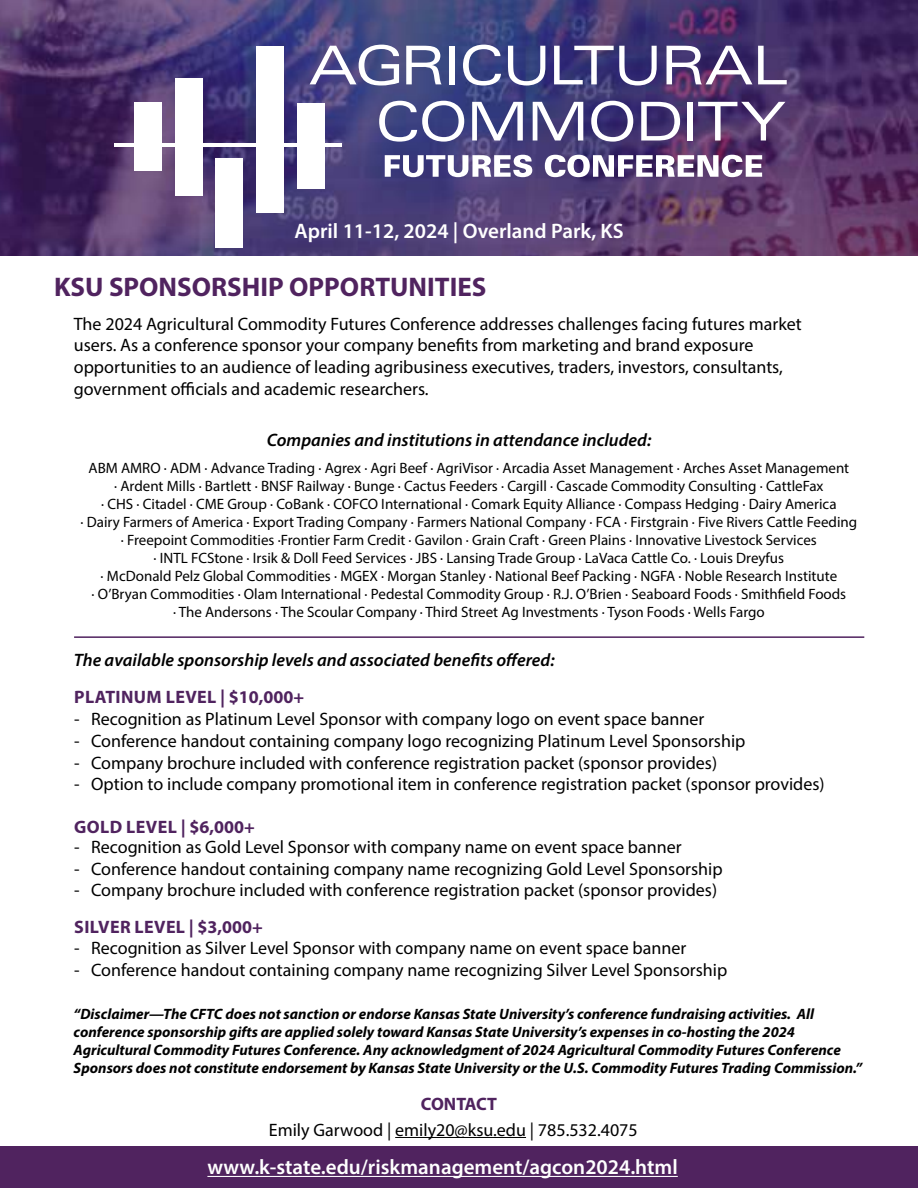
<style>
.page{position:relative;width:918px;height:1188px;background:#fff}
.page>*{position:absolute;margin:0;border:0;box-sizing:border-box;transform-origin:0 0}
.t1{font:700 27px "Myriad Pro";color:#50235f}
.t2{font:600 21px "Myriad Pro";color:#fff}
.t3{font:18px/21.6px "Myriad Pro";color:#000}
.t4{font:italic 600 18px "Myriad Pro";color:#000}
.t5{font:700 18px "Myriad Pro";color:#50235f}
.t6{font:15px/18px "Myriad Pro";color:#000;text-align:center}
.t7{font:italic 700 15px/18px "Myriad Pro";color:#000}
</style>
<div class="page">
<img style="left:0;top:0;width:918px;height:256px">
<div style="left:0;top:1147px;width:918px;height:41px;background:#50235f"></div>
<hr style="left:207px;top:1176px;width:471px;height:1px;background:#fff">
<hr style="left:395px;top:1137px;width:131px;height:1px;background:#000">
<hr style="left:74px;top:636px;width:790px;height:2px;background:#50235f">
<svg style="left:310px;top:45px;width:89px;height:41px"></svg>
<svg style="left:406px;top:46px;width:36px;height:38px"></svg>
<div style="left:450px;top:46px;width:5px;height:38px;background:#fff"></div>
<svg style="left:463px;top:45px;width:38px;height:41px"></svg>
<svg style="left:508px;top:46px;width:37px;height:40px"></svg>
<svg style="left:554px;top:46px;width:103px;height:40px"></svg>
<svg style="left:667px;top:46px;width:85px;height:38px"></svg>
<svg style="left:758px;top:46px;width:29px;height:38px"></svg>
<svg style="left:379px;top:101px;width:85px;height:41px"></svg>
<svg style="left:472px;top:102px;width:51px;height:39px"></svg>
<svg style="left:533px;top:102px;width:50px;height:39px"></svg>
<svg style="left:591px;top:101px;width:42px;height:41px"></svg>
<svg style="left:641px;top:102px;width:39px;height:39px"></svg>
<div style="left:687px;top:102px;width:6px;height:39px;background:#fff"></div>
<svg style="left:698px;top:102px;width:87px;height:39px"></svg>
<svg style="left:385px;top:155px;width:147px;height:22px"></svg>
<svg style="left:545px;top:155px;width:217px;height:22px"></svg>
<hr style="left:115px;top:143px;width:227px;height:4px;background:#fff">
<div style="left:135px;top:102px;width:27px;height:69px;background:#fff"></div>
<div style="left:175px;top:79px;width:27px;height:117px;background:#fff"></div>
<div style="left:215px;top:158px;width:27px;height:90px;background:#fff"></div>
<div style="left:256px;top:46px;width:28px;height:167px;background:#fff"></div>
<div style="left:297px;top:103px;width:28px;height:86px;background:#fff"></div>
<p class="t2" style="left:294px;top:218px;width:331px">April 11-12, 2024 | Overland Park, KS</p>
<h1 class="t1" style="left:54px;top:269px;width:434px">KSU SPONSORSHIP OPPORTUNITIES</h1>
<p class="t3" style="left:74px;top:313px;width:730px">The 2024 Agricultural Commodity Futures Conference addresses challenges facing futures market users. As a conference sponsor your company benefits from marketing and brand exposure opportunities to an audience of leading agribusiness executives, traders, investors, consultants, government officials and academic researchers.</p>
<p class="t4" style="left:267px;top:428px;width:386px">Companies and institutions in attendance included:</p>
<p class="t6" style="left:81px;top:458px;width:778px">ABM AMRO · ADM · Advance Trading · Agrex · Agri Beef · AgriVisor · Arcadia Asset Management · Arches Asset Management<br>· Ardent Mills · Bartlett · BNSF Railway · Bunge · Cactus Feeders · Cargill · Cascade Commodity Consulting · CattleFax<br>· CHS · Citadel · CME Group · CoBank · COFCO International · Comark Equity Alliance · Compass Hedging · Dairy America<br>· Dairy Farmers of America · Export Trading Company · Farmers National Company · FCA · Firstgrain · Five Rivers Cattle Feeding · Freepoint Commodities ·Frontier Farm Credit · Gavilon · Grain Craft · Green Plains · Innovative Livestock Services<br>· INTL FCStone · Irsik &amp; Doll Feed Services · JBS · Lansing Trade Group · LaVaca Cattle Co. · Louis Dreyfus<br>· McDonald Pelz Global Commodities · MGEX · Morgan Stanley · National Beef Packing · NGFA · Noble Research Institute<br>· O’Bryan Commodities · Olam International · Pedestal Commodity Group · R.J. O’Brien · Seaboard Foods · Smithfield Foods<br>· The Andersons · The Scoular Company · Third Street Ag Investments · Tyson Foods · Wells Fargo</p>
<p class="t4" style="left:74px;top:649px;width:482px">The available sponsorship levels and associated benefits offered:</p>
<p class="t5" style="left:74px;top:685px;width:42px">PLATINU</p>
<p class="t5" style="left:147px;top:685px;width:159px">M LEVEL | $10,000+</p>
<p class="t3" style="left:74px;top:708px;width:632px">- Recognition as Platinum Level Sponsor with company logo on event space banner</p>
<p class="t3" style="left:74px;top:730px;width:673px">- Conference handout containing company logo recognizing Platinum Level Sponsorship</p>
<p class="t3" style="left:74px;top:752px;width:645px">- Company brochure included with conference registration packet (sponsor provides)</p>
<p class="t3" style="left:74px;top:773px;width:752px">- Option to include company promotional item in conference registration packet (sponsor provides)</p>
<p class="t5" style="left:74px;top:815px;width:182px">GOLD LEVEL | $6,000+</p>
<p class="t3" style="left:74px;top:836px;width:609px">- Recognition as Gold Level Sponsor with company name on event space banner</p>
<p class="t3" style="left:74px;top:858px;width:650px">- Conference handout containing company name recognizing Gold Level Sponsorship</p>
<p class="t3" style="left:74px;top:879px;width:645px">- Company brochure included with conference registration packet (sponsor provides)</p>
<p class="t5" style="left:74px;top:915px;width:190px">SILVER LEVEL | $3,000+</p>
<p class="t3" style="left:74px;top:937px;width:614px">- Recognition as Silver Level Sponsor with company name on event space banner</p>
<p class="t3" style="left:74px;top:959px;width:655px">- Conference handout containing company name recognizing Silver Level Sponsorship</p>
<p class="t7" style="left:74px;top:1005px;width:790px">“Disclaimer—The CFTC does not sanction or endorse Kansas State University’s conference fundraising activities. All conference sponsorship gifts are applied solely toward Kansas State University’s expenses in co-hosting the 2024<br>Agricultural Commodity Futures Conference. Any acknowledgment of 2024 Agricultural Commodity Futures Conference Sponsors does not constitute endorsement by Kansas State University or the U.S. Commodity Futures Trading Commission.”</p>
<p class="t5" style="left:421px;top:1092px;width:78px">CONTACT</p>
<p class="t3" style="left:269px;top:1119px;width:370px">Emily Garwood | emily20@ksu.edu | 785.532.4075</p>
<p class="t2" style="left:207px;top:1154px;width:472px">www.k-state.edu/riskmanagement/agcon2024.html</p>
</div>
